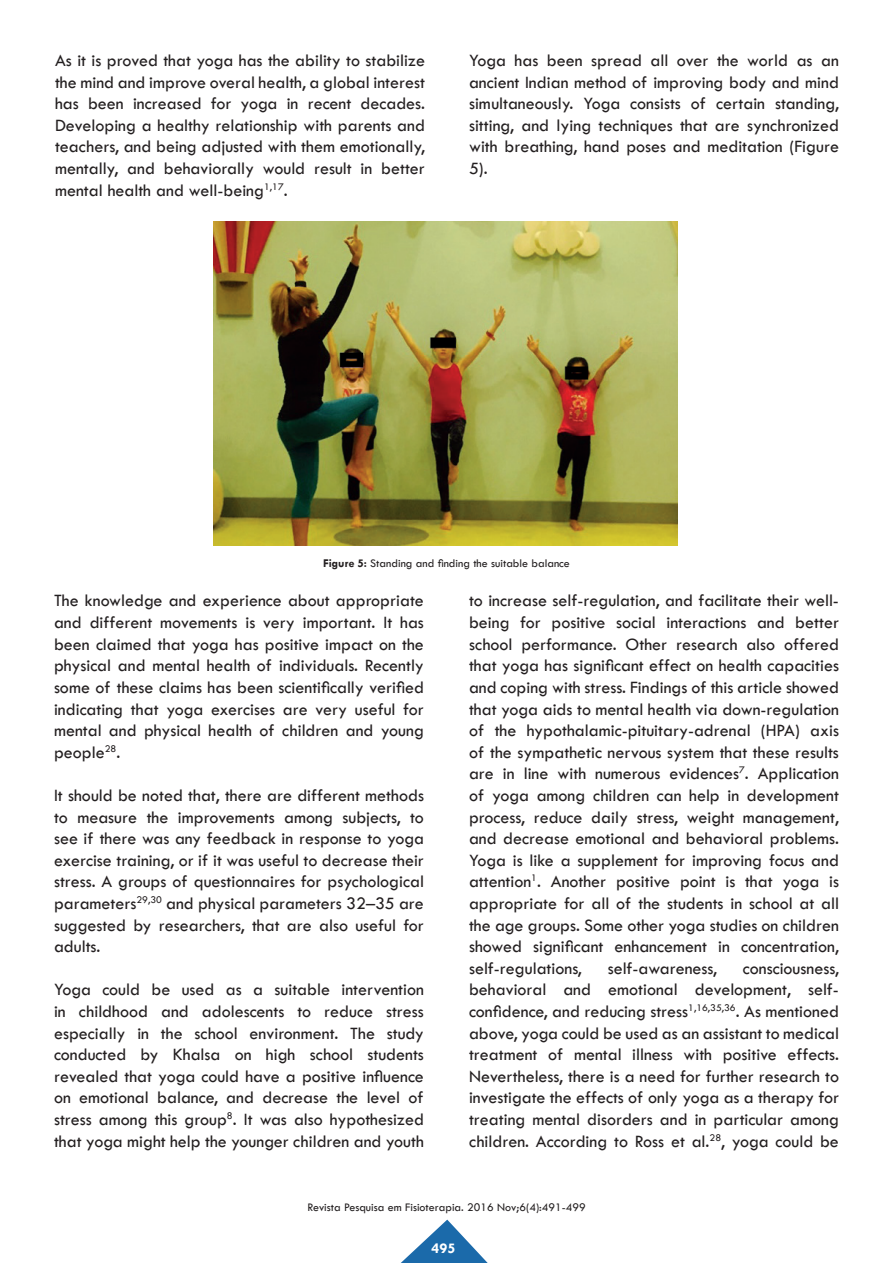
<style>
.page{position:relative;width:893px;height:1263px;background:#fff}
.page>*{position:absolute;margin:0;border:0;box-sizing:border-box;transform-origin:0 0}
.t1{font:18px/21.6px "Tw Cen";color:#231f20;text-align:justify}
.t2{font:700 15px "Tw Cen";color:#fff}
.t3{font:12px "Tw Cen";color:#231f20}
.s1{font-weight:700}
</style>
<div class="page">
<svg style="left:401px;top:1219px;width:87px;height:44px"></svg>
<img style="left:214px;top:221px;width:463px;height:324px">
<p class="t1" style="left:55px;top:49px;width:371px">As it is proved that yoga has the ability to stabilize the mind and improve overal health, a global interest has been increased for yoga in recent decades.<br>Developing a healthy relationship with parents and teachers, and being adjusted with them emotionally, mentally, and behaviorally would result in better mental health and well-being<sup>1,17</sup>.</p>
<p class="t1" style="left:469px;top:49px;width:371px">Yoga has been spread all over the world as an ancient Indian method of improving body and mind simultaneously. Yoga consists of certain standing, sitting, and lying techniques that are synchronized with breathing, hand poses and meditation (Figure 5).</p>
<p class="t3" style="left:323px;top:556px;width:248px"><span class="s1">Figure 5:</span> Standing and finding the suitable balance</p>
<p class="t1" style="left:54px;top:590px;width:371px">The knowledge and experience about appropriate and different movements is very important. It has been claimed that yoga has positive impact on the physical and mental health of individuals. Recently some of these claims has been scientifically verified indicating that yoga exercises are very useful for mental and physical health of children and young people<sup>28</sup>.</p>
<p class="t1" style="left:54px;top:784px;width:371px">It should be noted that, there are different methods to measure the improvements among subjects, to see if there was any feedback in response to yoga exercise training, or if it was useful to decrease their stress. A groups of questionnaires for psychological parameters<sup>29,30</sup> and physical parameters 32–35 are suggested by researchers, that are also useful for adults.</p>
<p class="t1" style="left:54px;top:979px;width:371px">Yoga could be used as a suitable intervention in childhood and adolescents to reduce stress especially in the school environment. The study conducted by Khalsa on high school students revealed that yoga could have a positive influence on emotional balance, and decrease the level of stress among this group<sup>8</sup>. It was also hypothesized that yoga might help the younger children and youth</p>
<p class="t1" style="left:469px;top:590px;width:371px">to increase self-regulation, and facilitate their well&shy;being for positive social interactions and better school performance. Other research also offered that yoga has significant effect on health capacities and coping with stress. Findings of this article showed that yoga aids to mental health via down-regulation of the hypothalamic-pituitary-adrenal (HPA) axis of the sympathetic nervous system that these results are in line with numerous evidences<sup>7</sup>. Application of yoga among children can help in development process, reduce daily stress, weight management, and decrease emotional and behavioral problems.<br>Yoga is like a supplement for improving focus and attention<sup>1</sup>. Another positive point is that yoga is appropriate for all of the students in school at all the age groups. Some other yoga studies on children showed significant enhancement in concentration, self-regulations,</p>
<p class="t1" style="left:608px;top:957px;width:111px">self-awareness,</p>
<p class="t1" style="left:469px;top:957px;width:371px;text-indent:274px">consciousness, behavioral and emotional development, self&shy;confidence, and reducing stress<sup>1,16,35,36</sup>. As mentioned above, yoga could be used as an assistant to medical treatment of mental illness with positive effects.<br>Nevertheless, there is a need for further research to investigate the effects of only yoga as a therapy for treating mental disorders and in particular among children. According to Ross et al.<sup>28</sup>, yoga could be</p>
<p class="t3" style="left:307px;top:1200px;width:280px">Revista Pesquisa em Fisioterapia. 2016 Nov;6(4):491-499</p>
<p class="t2" style="left:432px;top:1239px;width:25px">495</p>
</div>
